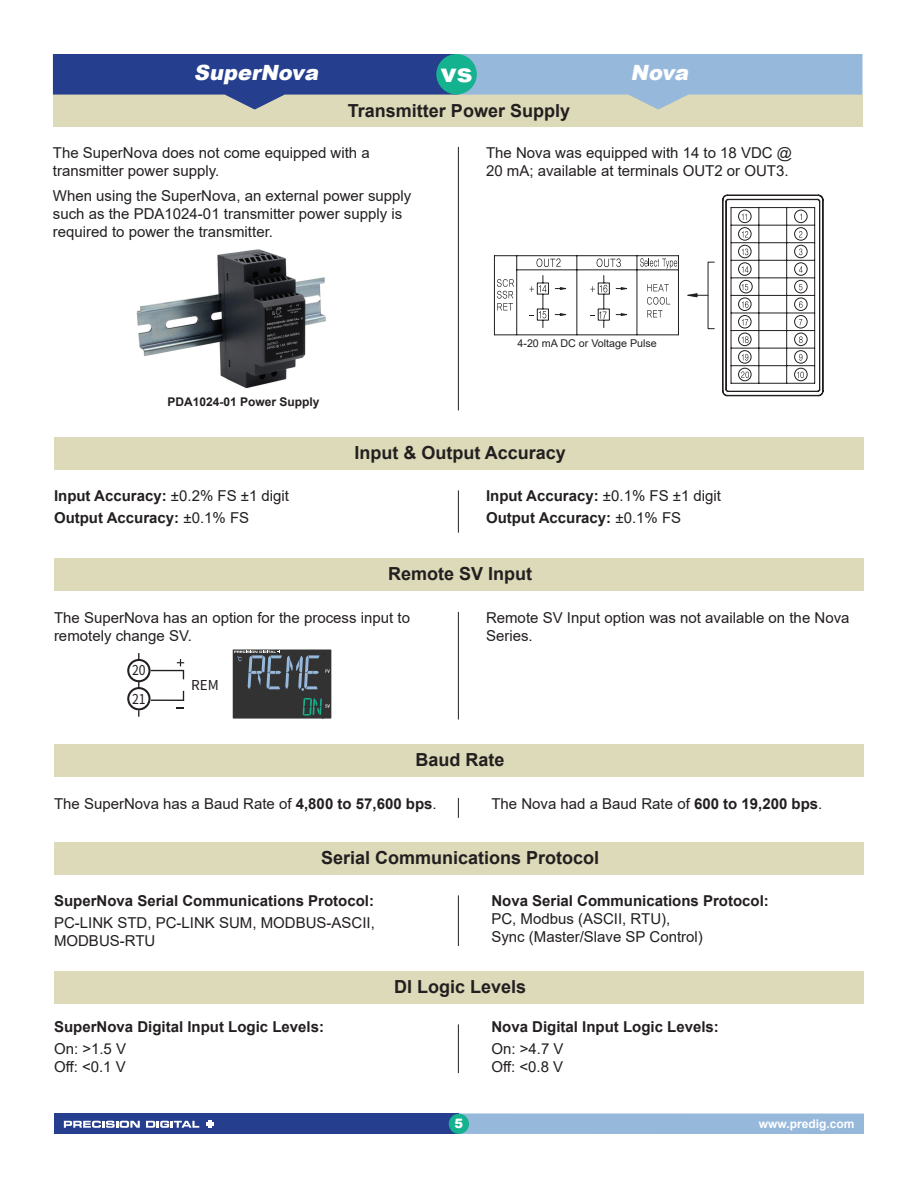
<style>
.page{position:relative;width:918px;height:1188px;background:#fff}
.page>*{position:absolute;margin:0;border:0;box-sizing:border-box;transform-origin:0 0}
.t1{font:900 25.95px "Arial";color:#fff}
.t2{font:italic 900 21px "Arial";color:#fff}
.t3{font:700 18px "Arial";color:#231f20}
.t4{font:15px/18px "Arial";color:#231f20}
.t5{font:700 15px/21.5px "Arial";color:#231f20}
.t6{font:13.65px/29.2px "Noto Sans CJ Kkr";letter-spacing:-.005em;color:#231f20;scale:.9 1}
.t7{font:13.65px "Noto Sans CJ Kkr";letter-spacing:-.005em;color:#231f20}
.t8{font:900 12.9px "Arial";color:#fff}
.t9{font:700 12px "Arial";color:#231f20}
.t10{font:700 12px "Arial";color:#fff}
.t11{font:10.65px "Arial";color:#231f20}
.s1{font-weight:400}
.s2{font-weight:700}
</style>
<div class="page">
<div style="left:54px;top:1113px;width:405px;height:21px;background:#253f8e"></div>
<div style="left:459px;top:1113px;width:405px;height:21px;background:#96b8db"></div>
<div style="left:449px;top:1114px;width:20px;height:20px;background:#15b28f;border-radius:50%"></div>
<svg style="left:64px;top:1121px;width:76px;height:7px"></svg>
<svg style="left:146px;top:1121px;width:53px;height:7px"></svg>
<svg style="left:206px;top:1120px;width:7px;height:8px"></svg>
<div style="left:53px;top:94px;width:809px;height:33px;background:#dcdab8"></div>
<svg style="left:53px;top:54px;width:809px;height:56px"></svg>
<div style="left:436px;top:54px;width:41px;height:40px;background:#15b28f;border-radius:50%"></div>
<hr style="left:458px;top:147px;width:1px;height:263px;background:#231f20">
<svg style="left:497px;top:279px;width:17px;height:31px"></svg>
<svg style="left:536px;top:258px;width:25px;height:9px"></svg>
<svg style="left:647px;top:297px;width:23px;height:20px"></svg>
<svg style="left:647px;top:284px;width:22px;height:7px"></svg>
<svg style="left:597px;top:258px;width:24px;height:9px"></svg>
<svg style="left:687px;top:293px;width:21px;height:4px"></svg>
<svg style="left:722px;top:194px;width:102px;height:203px"></svg>
<hr style="left:678px;top:256px;width:1px;height:79px;background:#231f20">
<hr style="left:636px;top:256px;width:1px;height:79px;background:#231f20">
<hr style="left:576px;top:256px;width:1px;height:79px;background:#231f20">
<hr style="left:494px;top:256px;width:1px;height:79px;background:#231f20">
<hr style="left:516px;top:256px;width:1px;height:79px;background:#231f20">
<hr style="left:494px;top:255px;width:184px;height:1px;background:#231f20">
<hr style="left:517px;top:269px;width:161px;height:1px;background:#231f20">
<hr style="left:494px;top:334px;width:184px;height:1px;background:#231f20">
<svg style="left:616px;top:313px;width:11px;height:3px"></svg>
<svg style="left:616px;top:287px;width:11px;height:3px"></svg>
<svg style="left:529px;top:275px;width:81px;height:53px"></svg>
<svg style="left:640px;top:258px;width:37px;height:10px"></svg>
<img style="left:136px;top:249px;width:190px;height:140px">
<div style="left:54px;top:437px;width:810px;height:33px;background:#dcdab8"></div>
<hr style="left:458px;top:490px;width:1px;height:43px;background:#231f20">
<div style="left:54px;top:558px;width:810px;height:33px;background:#dcdab8"></div>
<hr style="left:458px;top:612px;width:1px;height:108px;background:#231f20">
<div style="left:54px;top:744px;width:810px;height:33px;background:#dcdab8"></div>
<svg style="left:458px;top:798px;width:1px;height:20px"></svg>
<div style="left:54px;top:842px;width:810px;height:32px;background:#dcdab8"></div>
<hr style="left:458px;top:895px;width:1px;height:51px;background:#231f20">
<div style="left:54px;top:971px;width:810px;height:33px;background:#dcdab8"></div>
<hr style="left:458px;top:1024px;width:1px;height:49px;background:#231f20">
<svg style="left:127px;top:653px;width:57px;height:64px"></svg>
<div style="left:233px;top:650px;width:98px;height:69px;background:#333233"></div>
<svg style="left:234px;top:651px;width:96px;height:40px"></svg>
<svg style="left:303px;top:698px;width:27px;height:21px"></svg>
<h2 class="t2" style="left:194px;top:58px;width:131px">SuperNova</h2>
<h1 class="t1" style="left:441px;top:54px;width:33px">vs</h1>
<h2 class="t2" style="left:631px;top:58px;width:64px">Nova</h2>
<p class="t3" style="left:348px;top:98px;width:224px">Transmitter Power Supply</p>
<p class="t4" style="left:53px;top:143px;width:318px">The SuperNova does not come equipped with a transmitter power supply.</p>
<p class="t4" style="left:53px;top:186px;width:360px">When using the SuperNova, an external power supply such as the PDA1024-01 transmitter power supply is required to power the transmitter.</p>
<p class="t9" style="left:168px;top:394px;width:154px">PDA1024-01 Power Supply</p>
<p class="t4" style="left:486px;top:143px;width:308px">The Nova was equipped with 14 to 18 VDC @<br>20 mA; available at terminals OUT2 or OUT3.</p>
<p class="t11" style="left:517px;top:336px;width:141px">4-20 mA DC or Voltage Pulse</p>
<p class="t3" style="left:354px;top:440px;width:213px">Input &amp; Output Accuracy</p>
<p class="t5" style="left:54px;top:485px;width:237px">Input Accuracy: <span class="s1">±0.2% FS ±1 digit<br></span>Output Accuracy: <span class="s1">±0.1% FS</span></p>
<p class="t5" style="left:486px;top:485px;width:237px">Input Accuracy: <span class="s1">±0.1% FS ±1 digit<br></span>Output Accuracy: <span class="s1">±0.1% FS</span></p>
<p class="t3" style="left:388px;top:561px;width:146px">Remote SV Input</p>
<p class="t4" style="left:54px;top:608px;width:358px">The SuperNova has an option for the process input to remotely change SV.</p>
<p class="t4" style="left:486px;top:608px;width:365px">Remote SV Input option was not available on the Nova<br>Series.</p>
<p class="t6" style="left:132px;top:656px;width:17px">20<br>21</p>
<p class="t7" style="left:191px;top:677px;width:29px">REM</p>
<p class="t3" style="left:416px;top:747px;width:91px">Baud Rate</p>
<p class="t4" style="left:54px;top:794px;width:384px">The SuperNova has a Baud Rate of <span class="s2">4,800 to 57,600 bps</span>.</p>
<p class="t4" style="left:491px;top:794px;width:333px">The Nova had a Baud Rate of <span class="s2">600 to 19,200 bps</span>.</p>
<p class="t3" style="left:321px;top:845px;width:280px">Serial Communications Protocol</p>
<p class="t5" style="left:54px;top:890px;width:322px">SuperNova Serial Communications Protocol:</p>
<p class="t4" style="left:54px;top:913px;width:322px">PC-LINK STD, PC-LINK SUM, MODBUS-ASCII,<br>MODBUS-RTU</p>
<p class="t5" style="left:491px;top:890px;width:279px">Nova Serial Communications Protocol:</p>
<p class="t4" style="left:491px;top:910px;width:213px">PC, Modbus (ASCII, RTU),<br>Sync (Master/Slave SP Control)</p>
<p class="t3" style="left:394px;top:974px;width:134px">DI Logic Levels</p>
<p class="t5" style="left:54px;top:1016px;width:272px">SuperNova Digital Input Logic Levels:</p>
<p class="t4" style="left:54px;top:1039px;width:74px">On: &gt;1.5 V<br>Off: &lt;0.1 V</p>
<p class="t5" style="left:491px;top:1016px;width:229px">Nova Digital Input Logic Levels:</p>
<p class="t4" style="left:491px;top:1039px;width:74px">On: &gt;4.7 V<br>Off: &lt;0.8 V</p>
<p class="t8" style="left:455px;top:1114px;width:10px">5</p>
<p class="t10" style="left:759px;top:1115px;width:97px">www.predig.com</p>
</div>
